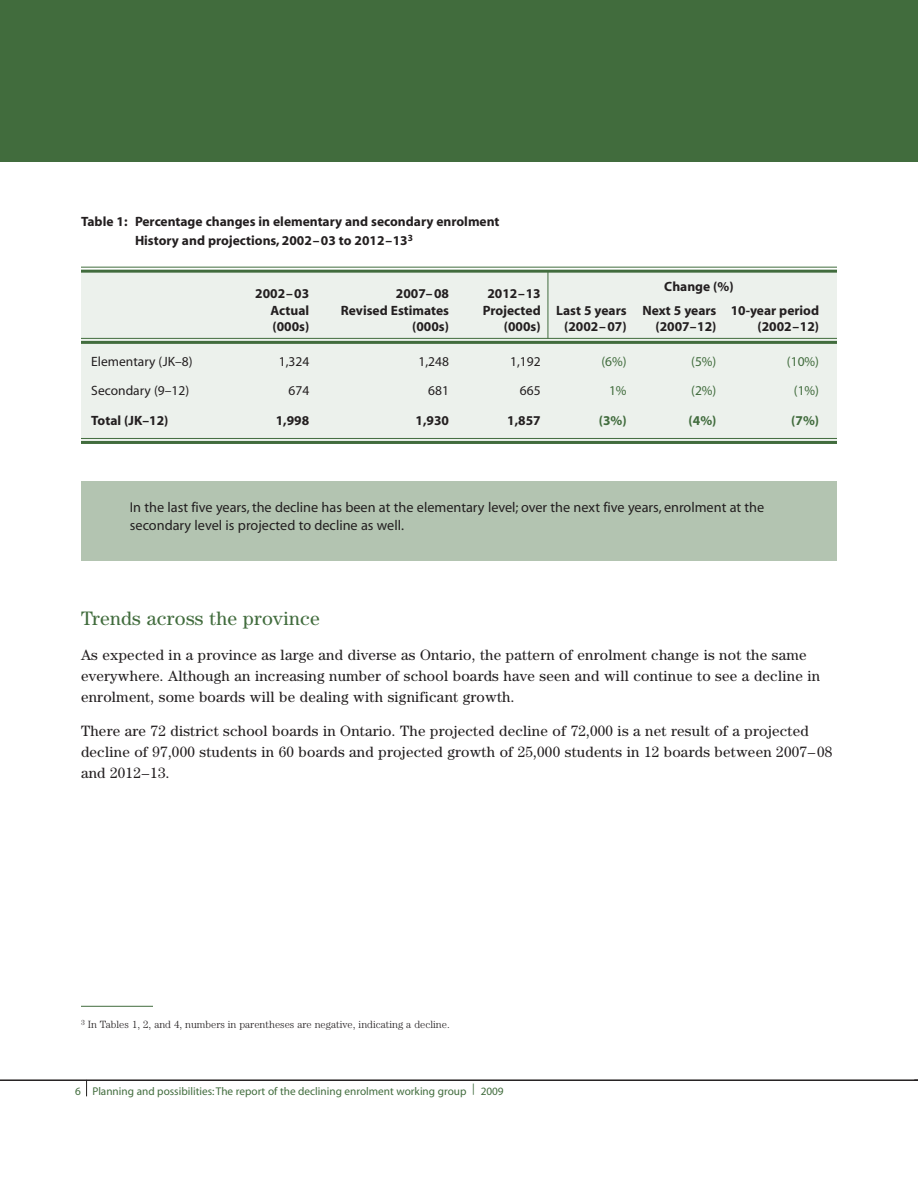
<style>
.page{position:relative;width:918px;height:1188px;background:#fff}
.page>*{position:absolute;margin:0;border:0;box-sizing:border-box;transform-origin:0 0}
.t1{font:19.5px "Century";letter-spacing:.015em;color:#416c3d}
.t2{font:15px/21px "Century";letter-spacing:.015em;color:#231f20}
.t3{font:14.25px/18.8px "Myriad";color:#231f20}
.t4{font:700 13.5px/19.5px "Myriad";color:#231f20}
.t5{font:13.5px "Myriad";color:#231f20}
.t6{font:13.5px "Myriad";color:#416c3d}
.t7{font:700 13.5px "Myriad";color:#416c3d}
.t8{font:11.25px "Myriad";color:#416c3d}
.t9{font:300 10.5px "Century";color:#231f20}
</style>
<div class="page">
<svg style="left:86px;top:1081px;width:1px;height:15px"></svg>
<hr style="left:0;top:1079px;width:918px;height:2px;background:#231f20">
<div style="left:0;top:0;width:918px;height:162px;background:#416c3d"></div>
<hr style="left:81px;top:1006px;width:72px;height:1px;background:#416c3d">
<div style="left:81px;top:271px;width:756px;height:172px;background:#ecf1ec"></div>
<hr style="left:81px;top:270px;width:756px;height:3px;background:#416c3d">
<hr style="left:81px;top:267px;width:756px;height:1px;background:#416c3d">
<hr style="left:81px;top:341px;width:756px;height:3px;background:#416c3d">
<hr style="left:81px;top:338px;width:756px;height:1px;background:#416c3d">
<hr style="left:81px;top:441px;width:756px;height:3px;background:#416c3d">
<hr style="left:81px;top:438px;width:756px;height:1px;background:#416c3d">
<hr style="left:548px;top:271px;width:1px;height:67px;background:#416c3d">
<div style="left:81px;top:481px;width:756px;height:80px;background:#b3c4b1"></div>
<p class="t4" style="left:135px;top:212px;width:366px;text-indent:-54px">Table 1: Percentage changes in elementary and secondary enrolment<br>History and projections, 2002– 03 to 2012–13<sup>3</sup></p>
<p class="t4" style="left:664px;top:278px;width:71px">Change (%)</p>
<p class="t4" style="left:255px;top:285px;width:55px">2002– 03</p>
<p class="t4" style="left:396px;top:285px;width:55px">2007– 08</p>
<p class="t4" style="left:487px;top:285px;width:55px">2012–13</p>
<p class="t4" style="left:271px;top:301px;width:40px">Actual</p>
<p class="t4" style="left:341px;top:301px;width:110px">Revised Estimates</p>
<p class="t4" style="left:483px;top:301px;width:338px">Projected Last 5 years Next 5 years 10-year period</p>
<p class="t4" style="left:272px;top:318px;width:38px">(000s)</p>
<p class="t4" style="left:412px;top:318px;width:38px">(000s)</p>
<p class="t4" style="left:504px;top:318px;width:38px">(000s)</p>
<p class="t4" style="left:564px;top:318px;width:64px">(2002– 07)</p>
<p class="t4" style="left:656px;top:318px;width:62px">(2007–12)</p>
<p class="t4" style="left:757px;top:318px;width:63px">(2002–12)</p>
<p class="t5" style="left:91px;top:356px;width:103px">Elementary (JK–8)</p>
<p class="t5" style="left:279px;top:356px;width:32px">1,324</p>
<p class="t5" style="left:419px;top:356px;width:32px">1,248</p>
<p class="t5" style="left:510px;top:356px;width:32px">1,192</p>
<p class="t6" style="left:601px;top:356px;width:27px">(6%)</p>
<p class="t6" style="left:691px;top:356px;width:27px">(5%)</p>
<p class="t6" style="left:787px;top:356px;width:34px">(10%)</p>
<p class="t5" style="left:91px;top:386px;width:99px">Secondary (9–12)</p>
<p class="t5" style="left:288px;top:386px;width:22px">674</p>
<p class="t5" style="left:428px;top:386px;width:22px">681</p>
<p class="t5" style="left:520px;top:386px;width:22px">665</p>
<p class="t6" style="left:609px;top:386px;width:19px">1%</p>
<p class="t6" style="left:691px;top:386px;width:27px">(2%)</p>
<p class="t6" style="left:794px;top:386px;width:27px">(1%)</p>
<p class="t4" style="left:91px;top:412px;width:79px">Total (JK–12)</p>
<p class="t4" style="left:276px;top:412px;width:35px">1,998</p>
<p class="t4" style="left:416px;top:412px;width:35px">1,930</p>
<p class="t4" style="left:507px;top:412px;width:35px">1,857</p>
<p class="t7" style="left:599px;top:416px;width:29px">(3%)</p>
<p class="t7" style="left:689px;top:416px;width:29px">(4%)</p>
<p class="t7" style="left:791px;top:416px;width:29px">(7%)</p>
<p class="t3" style="left:130px;top:499px;width:636px">In the last five years, the decline has been at the elementary level; over the next five years, enrolment at the secondary level is projected to decline as well.</p>
<h1 class="t1" style="left:81px;top:612px;width:240px">Trends across the province</h1>
<p class="t2" style="left:81px;top:646px;width:741px">As expected in a province as large and diverse as Ontario, the pattern of enrolment change is not the same everywhere. Although an increasing number of school boards have seen and will continue to see a decline in enrolment, some boards will be dealing with significant growth.</p>
<p class="t2" style="left:81px;top:722px;width:753px">There are 72 district school boards in Ontario. The projected decline of 72,000 is a net result of a projected decline of 97,000 students in 60 boards and projected growth of 25,000 students in 12 boards between 2007–08 and 2012–13.</p>
<p class="t9" style="left:81px;top:1021px;width:370px"><sup>3</sup> In Tables 1, 2, and 4, numbers in parentheses are negative, indicating a decline.</p>
<p class="t8" style="left:75px;top:1087px;width:430px">6 Planning and possibilities: The report of the declining enrolment working group | 2009</p>
</div>
